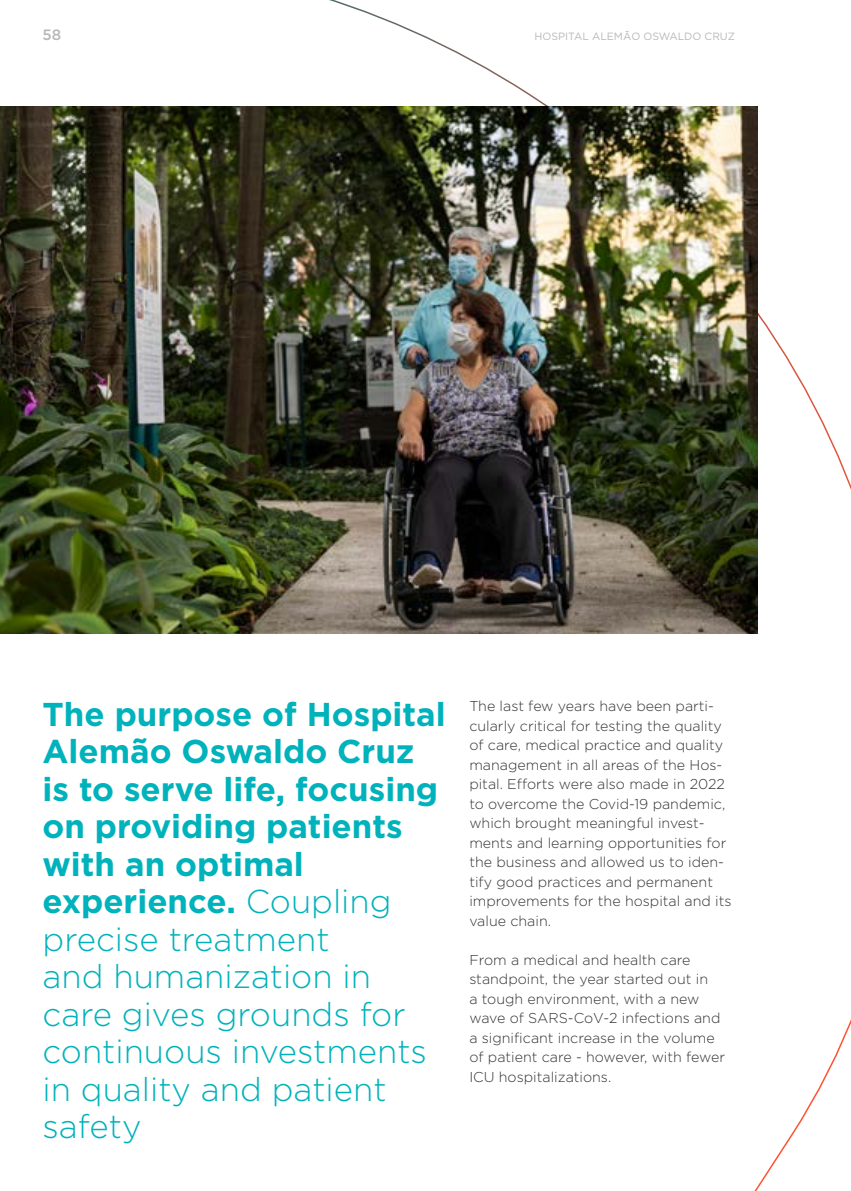
<style>
.page{position:relative;width:851px;height:1191px;background:#fff}
.page>*{position:absolute;margin:0;border:0;box-sizing:border-box;transform-origin:0 0}
.t1{font:300 33px/37.5px "Gotham";color:#00b2bb}
.t2{font:500 15px "Gotham";color:#b8b8b8}
.t3{font:300 14.25px/19.5px "Gotham";color:#333}
.t4{font:10.5px "Gotham";color:#b8b8b8}
.s1{font-weight:700}
</style>
<div class="page">
<img style="left:0;top:106px;width:757px;height:527px">
<p class="t2" style="left:43px;top:27px;width:20px">58</p>
<p class="t4" style="left:534px;top:30px;width:202px">HOSPITAL ALEMÃO OSWALDO CRUZ</p>
<p class="t1" style="left:43px;top:695px;width:404px"><span class="s1">The purpose of Hospital<br>Alemão Oswaldo Cruz is to serve life, focusing on providing patients with an optimal experience.</span> Coupling precise treatment<br>and humanization in care gives grounds for continuous investments in quality and patient safety</p>
<p class="t3" style="left:469px;top:696px;width:264px">The last few years have been parti&shy;cularly critical for testing the quality of care, medical practice and quality management in all areas of the Hos&shy;pital. Efforts were also made in 2022 to overcome the Covid-19 pandemic, which brought meaningful invest&shy;ments and learning opportunities for the business and allowed us to iden&shy;tify good practices and permanent improvements for the hospital and its value chain.</p>
<p class="t3" style="left:469px;top:949px;width:257px">From a medical and health care standpoint, the year started out in<br>a tough environment, with a new wave of SARS-CoV-2 infections and a significant increase in the volume of patient care - however, with fewer<br>ICU hospitalizations.</p>
</div>
